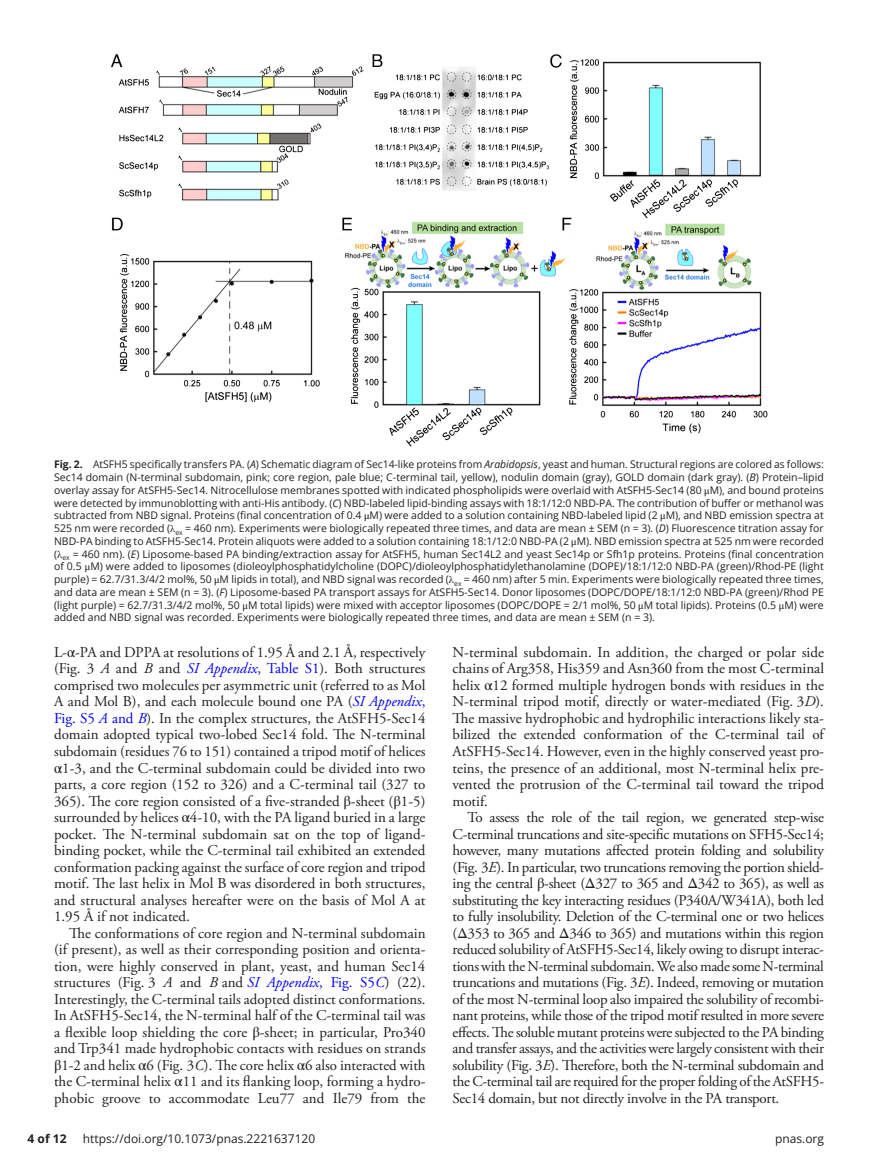
<style>
.page{position:relative;width:878px;height:1175px;background:#fff}
.page>*{position:absolute;margin:0;border:0;box-sizing:border-box;transform-origin:0 0}
.t1{font:15px/16.5px "Adobe Garamond Pro";color:#231f20;text-align:justify}
.t2{font:12px "Open Sans";color:#231f20}
.t3{font:700 12px "Open Sans";color:#231f20}
.t4{font:10.5px/12.8px "Open Sans";color:#231f20;text-align:justify}
.s1{font-weight:700}
.s2{font-style:italic}
.s3{font-family:"STIX"}
.s4{font-style:italic;color:#00f}
.s5{color:#00f}
</style>
<div class="page">
<img style="left:111px;top:54px;width:656px;height:392px">
<p class="t4" style="left:54px;top:458px;width:771px"><span class="s1">Fig. 2.</span> AtSFH5 specifically transfers PA. (<span class="s2">A</span>) Schematic diagram of Sec14-like proteins from <span class="s2">Arabidopsis</span>, yeast and human. Structural regions are colored as follows:<br>Sec14 domain (N-terminal subdomain, pink; core region, pale blue; C-terminal tail, yellow), nodulin domain (gray), GOLD domain (dark gray). (<span class="s2">B</span>) Protein–lipid overlay assay for AtSFH5-Sec14. Nitrocellulose membranes spotted with indicated phospholipids were overlaid with AtSFH5-Sec14 (80 <span class="s3">μ</span>M), and bound proteins were detected by immunoblotting with anti-His antibody. (<span class="s2">C</span>) NBD-labeled lipid-binding assays with 18:1/12:0 NBD-PA. The contribution of buffer or methanol was subtracted from NBD signal. Proteins (final concentration of 0.4 <span class="s3">μ</span>M) were added to a solution containing NBD-labeled lipid (2 <span class="s3">μ</span>M), and NBD emission spectra at 525 nm were recorded (<span class="s3">λ</span><sub>ex</sub> = 460 nm). Experiments were biologically repeated three times, and data are mean ± SEM (n = 3). (<span class="s2">D</span>) Fluorescence titration assay for NBD-PA binding to AtSFH5-Sec14. Protein aliquots were added to a solution containing 18:1/12:0 NBD-PA (2 <span class="s3">μ</span>M). NBD emission spectra at 525 nm were recorded (<span class="s3">λ</span><sub>ex</sub> = 460 nm). (<span class="s2">E</span>) Liposome-based PA binding/extraction assay for AtSFH5, human Sec14L2 and yeast Sec14p or Sfh1p proteins. Proteins (final concentration of 0.5 <span class="s3">μ</span>M) were added to liposomes (dioleoylphosphatidylcholine (DOPC)/dioleoylphosphatidylethanolamine (DOPE)/18:1/12:0 NBD-PA (green)/Rhod-PE (light purple) = 62.7/31.3/4/2 mol%, 50 <span class="s3">μ</span>M lipids in total), and NBD signal was recorded (<span class="s3">λ</span><sub>ex</sub> = 460 nm) after 5 min. Experiments were biologically repeated three times, and data are mean ± SEM (n = 3). (<span class="s2">F</span>) Liposome-based PA transport assays for AtSFH5-Sec14. Donor liposomes (DOPC/DOPE/18:1/12:0 NBD-PA (green)/Rhod PE (light purple) = 62.7/31.3/4/2 mol%, 50 <span class="s3">μ</span>M total lipids) were mixed with acceptor liposomes (DOPC/DOPE = 2/1 mol%, 50 <span class="s3">μ</span>M total lipids). Proteins (0.5 <span class="s3">μ</span>M) were added and NBD signal was recorded. Experiments were biologically repeated three times, and data are mean ± SEM (n = 3).</p>
<p class="t1" style="left:54px;top:644px;width:373px">L-<span class="s3">α</span>-PA and DPPA at resolutions of 1.95 Å and 2.1 Å, respectively (Fig. 3 <span class="s2">A</span> and <span class="s2">B</span> and <span class="s4">SI Appendix</span><span class="s5">, Table S1</span>). Both structures comprised two molecules per asymmetric unit (referred to as Mol A and Mol B), and each molecule bound one PA (<span class="s4">SI Appendix</span><span class="s5">, Fig. S5</span> <span class="s4">A</span> <span class="s5">and</span> <span class="s4">B</span>). In the complex structures, the AtSFH5-Sec14 domain adopted typical two-lobed Sec14 fold. The N-terminal subdomain (residues 76 to 151) contained a tripod motif of helices <span class="s3">α</span>1-3, and the C-terminal subdomain could be divided into two parts, a core region (152 to 326) and a C-terminal tail (327 to 365). The core region consisted of a five-stranded <span class="s3">β</span>-sheet (<span class="s3">β</span>1-5) surrounded by helices <span class="s3">α</span>4-10, with the PA ligand buried in a large pocket. The N-terminal subdomain sat on the top of ligand&shy;binding pocket, while the C-terminal tail exhibited an extended conformation packing against the surface of core region and tripod motif. The last helix in Mol B was disordered in both structures, and structural analyses hereafter were on the basis of Mol A at 1.95 Å if not indicated.</p>
<p class="t1" style="left:54px;top:925px;width:373px;text-indent:15px">The conformations of core region and N-terminal subdomain (if present), as well as their corresponding position and orienta&shy;tion, were highly conserved in plant, yeast, and human Sec14 structures (Fig. 3 <span class="s2">A</span> and <span class="s2">B</span> and <span class="s4">SI Appendix</span><span class="s5">, Fig. S5</span><span class="s4">C</span>) (22).<br>Interestingly, the C-terminal tails adopted distinct conformations.<br>In AtSFH5-Sec14, the N-terminal half of the C-terminal tail was a flexible loop shielding the core <span class="s3">β</span>-sheet; in particular, Pro340 and Trp341 made hydrophobic contacts with residues on strands <span class="s3">β</span>1-2 and helix <span class="s3">α</span>6 (Fig. 3<span class="s2">C</span>). The core helix <span class="s3">α</span>6 also interacted with the C-terminal helix <span class="s3">α</span>11 and its flanking loop, forming a hydro&shy;phobic groove to accommodate Leu77 and Ile79 from the</p>
<p class="t1" style="left:452px;top:644px;width:373px">N-terminal subdomain. In addition, the charged or polar side chains of Arg358, His359 and Asn360 from the most C-terminal helix <span class="s3">α</span>12 formed multiple hydrogen bonds with residues in the N-terminal tripod motif, directly or water-mediated (Fig. 3<span class="s2">D</span>).<br>The massive hydrophobic and hydrophilic interactions likely sta&shy;bilized the extended conformation of the C-terminal tail of AtSFH5-Sec14. However, even in the highly conserved yeast pro&shy;teins, the presence of an additional, most N-terminal helix pre&shy;vented the protrusion of the C-terminal tail toward the tripod motif.</p>
<p class="t1" style="left:452px;top:809px;width:373px;text-indent:15px">To assess the role of the tail region, we generated step-wise C-terminal truncations and site-specific mutations on SFH5-Sec14; however, many mutations affected protein folding and solubility (Fig. 3<span class="s2">E</span>). In particular, two truncations removing the portion shield&shy;ing the central <span class="s3">β</span>-sheet (<span class="s3">Δ</span>327 to 365 and <span class="s3">Δ</span>342 to 365), as well as substituting the key interacting residues (P340A/W341A), both led to fully insolubility. Deletion of the C-terminal one or two helices (<span class="s3">Δ</span>353 to 365 and <span class="s3">Δ</span>346 to 365) and mutations within this region reduced solubility of AtSFH5-Sec14, likely owing to disrupt interac&shy;tions with the N-terminal subdomain. We also made some N-terminal truncations and mutations (Fig. 3<span class="s2">E</span>). Indeed, removing or mutation of the most N-terminal loop also impaired the solubility of recombi&shy;nant proteins, while those of the tripod motif resulted in more severe effects. The soluble mutant proteins were subjected to the PA binding and transfer assays, and the activities were largely consistent with their solubility (Fig. 3<span class="s2">E</span>). Therefore, both the N-terminal subdomain and the C-terminal tail are required for the proper folding of the AtSFH5- Sec14 domain, but not directly involve in the PA transport.</p>
<p class="t3" style="left:28px;top:1130px;width:40px">4 of 12</p>
<p class="t2" style="left:83px;top:1130px;width:234px">https://doi.org/10.1073/pnas.2221637120</p>
<p class="t2" style="left:774px;top:1130px;width:50px">pnas.org</p>
</div>
